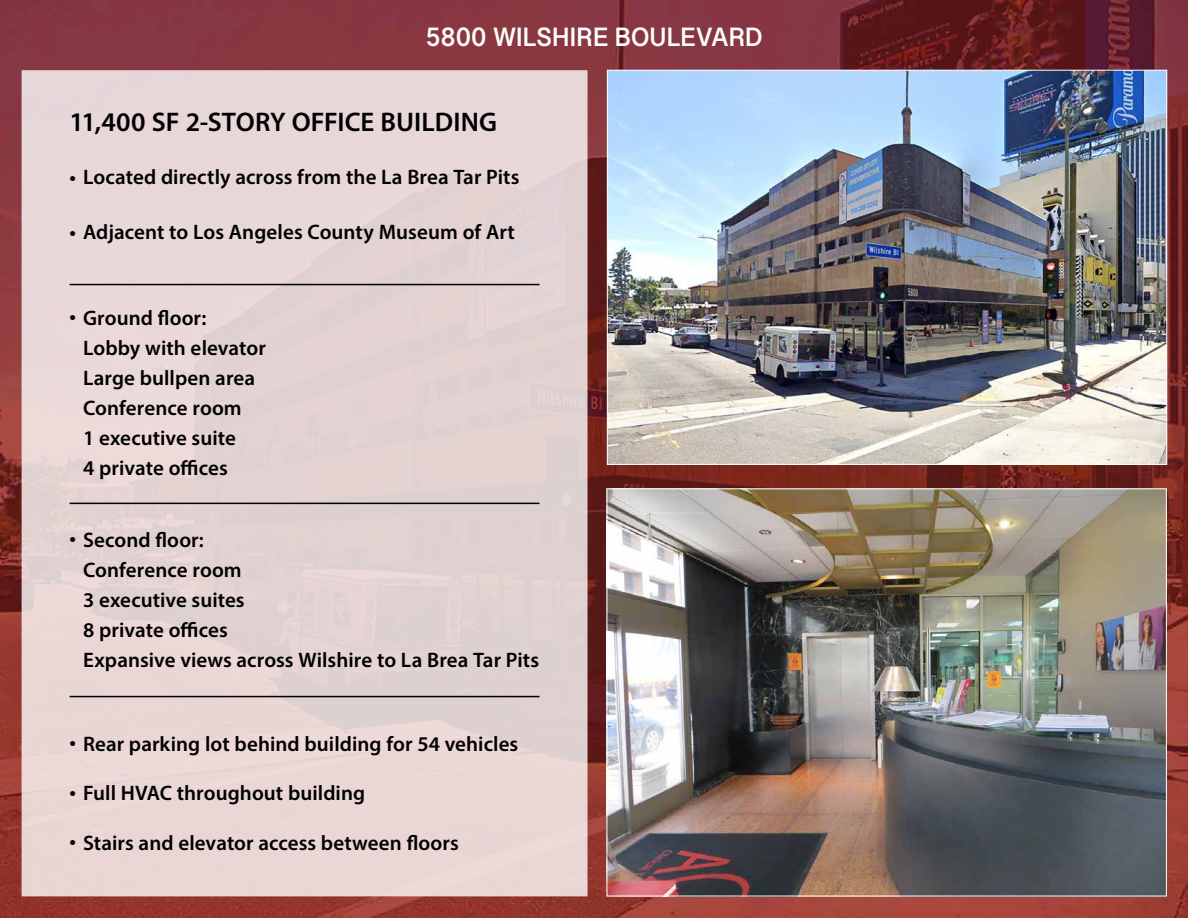
<style>
.page{position:relative;width:1188px;height:918px;background:#fff}
.page>*{position:absolute;margin:0;border:0;box-sizing:border-box;transform-origin:0 0}
.t1{font:600 27px "Myriad Pro";letter-spacing:.005em;color:#000}
.t2{font:700 27px "Grantha Sangam MN";letter-spacing:.01em;color:#fff;scale:.95 1}
.t3{font:600 21px/30px "Myriad Pro";letter-spacing:.005em;color:#000}
</style>
<div class="page">
<img style="left:0;top:0;width:1188px;height:918px">
<img style="left:609px;top:490px;width:556px;height:404px">
<div style="left:22px;top:70px;width:566px;height:826px;background:#e7d6d4;border:3px solid #fff"></div>
<hr style="left:70px;top:503px;width:470px;height:1px;background:#000">
<hr style="left:70px;top:284px;width:470px;height:1px;background:#000">
<hr style="left:70px;top:696px;width:470px;height:1px;background:#000">
<img style="left:609px;top:72px;width:556px;height:391px">
<p class="t2" style="left:425px;top:21px;width:357px">5800 WILSHIRE BOULEVARD</p>
<p class="t1" style="left:70px;top:105px;width:429px">11,400 SF 2-STORY OFFICE BUILDING</p>
<p class="t3" style="left:70px;top:161px;width:452px">• Located directly across from the La Brea Tar Pits</p>
<p class="t3" style="left:70px;top:216px;width:447px">• Adjacent to Los Angeles County Museum of Art</p>
<p class="t3" style="left:83px;top:302px;width:184px;text-indent:-14px">• Ground floor:<br>Lobby with elevator<br>Large bullpen area<br>Conference room<br>1 executive suite<br>4 private offices</p>
<p class="t3" style="left:83px;top:524px;width:458px;text-indent:-14px">• Second floor:<br>Conference room<br>3 executive suites<br>8 private offices<br>Expansive views across Wilshire to La Brea Tar Pits</p>
<p class="t3" style="left:70px;top:728px;width:450px">• Rear parking lot behind building for 54 vehicles</p>
<p class="t3" style="left:70px;top:778px;width:297px">• Full HVAC throughout building</p>
<p class="t3" style="left:70px;top:827px;width:391px">• Stairs and elevator access between floors</p>
</div>
